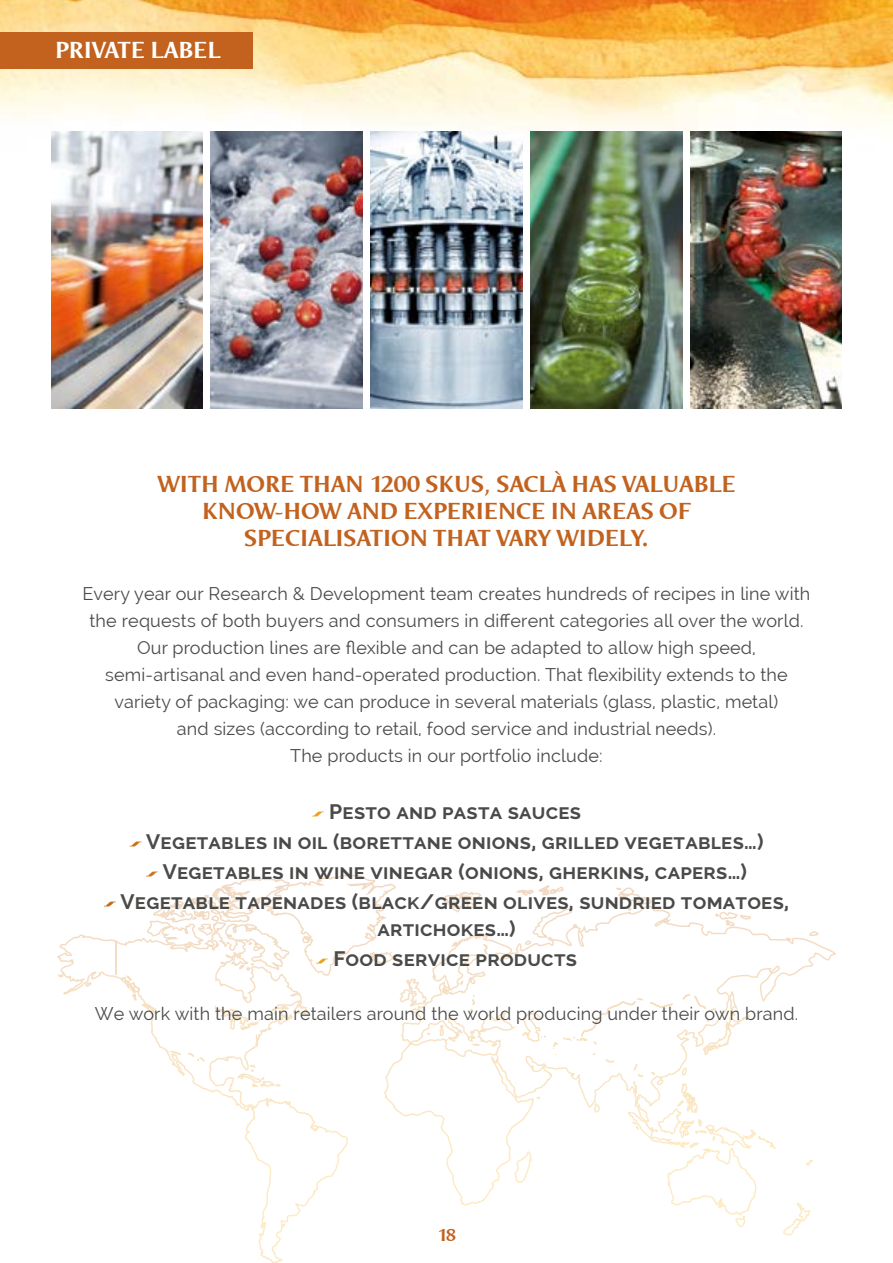
<style>
.page{position:relative;width:893px;height:1263px;background:#fff}
.page>*{position:absolute;margin:0;border:0;box-sizing:border-box;transform-origin:0 0}
.t1{font:700 24px/27px "Odense";color:#c2621e;text-align:center}
.t2{font:700 24px "Odense";color:#fff}
.t3{font:700 21px/30px "Raleway";letter-spacing:.01em;color:#4a4a49;text-align:center}
.t4{font:18px/27px "Raleway";letter-spacing:.01em;color:#4a4a49;text-align:center}
.t5{font:700 18px "Odense";color:#c2621e}
.s1{font-family:"Chaparral Pro";font-weight:400;color:#fff}
</style>
<div class="page">
<img style="left:0;top:0;width:893px;height:172px">
<svg style="left:717px;top:1206px;width:94px;height:30px"></svg>
<svg style="left:384px;top:910px;width:452px;height:296px"></svg>
<svg style="left:809px;top:930px;width:10px;height:7px"></svg>
<svg style="left:784px;top:937px;width:7px;height:5px"></svg>
<svg style="left:644px;top:918px;width:26px;height:26px"></svg>
<svg style="left:615px;top:887px;width:43px;height:24px"></svg>
<svg style="left:516px;top:885px;width:48px;height:11px"></svg>
<svg style="left:57px;top:934px;width:291px;height:329px"></svg>
<svg style="left:235px;top:1064px;width:48px;height:27px"></svg>
<svg style="left:85px;top:982px;width:7px;height:6px"></svg>
<svg style="left:536px;top:1095px;width:6px;height:5px"></svg>
<svg style="left:524px;top:908px;width:55px;height:38px"></svg>
<svg style="left:713px;top:910px;width:39px;height:30px"></svg>
<svg style="left:116px;top:875px;width:382px;height:172px"></svg>
<svg style="left:57px;top:973px;width:7px;height:5px"></svg>
<img style="left:211px;top:132px;width:151px;height:276px">
<img style="left:51px;top:132px;width:151px;height:276px">
<img style="left:371px;top:132px;width:151px;height:276px">
<img style="left:531px;top:132px;width:151px;height:276px">
<img style="left:691px;top:132px;width:151px;height:276px">
<div style="left:0;top:32px;width:252px;height:36px;background:#c2621e"></div>
<h1 class="t2" style="left:55px;top:36px;width:167px">PRIVATE LABEL</h1>
<h1 class="t1" style="left:158px;top:470px;width:579px">WITH MORE THAN 1200 SKUS, SACLÀ HAS VALUABLE<br>KNOW-HOW AND EXPERIENCE IN AREAS OF<br>SPECIALISATION THAT VARY WIDELY.</h1>
<p class="t4" style="left:83px;top:580px;width:729px">Every year our Research &amp; Development team creates hundreds of recipes in line with the requests of both buyers and consumers in different categories all over the world.<br>Our production lines are flexible and can be adapted to allow high speed, semi-artisanal and even hand-operated production. That flexibility extends to the variety of packaging: we can produce in several materials (glass, plastic, metal)<br>and sizes (according to retail, food service and industrial needs).<br>The products in our portfolio include:</p>
<p class="t3" style="left:104px;top:796px;width:687px"><span class="s1">s</span> Pesto and pasta sauces<br><span class="s1">s</span> Vegetables in oil (borettane onions, grilled vegetables…)<br><span class="s1">s</span> Vegetables in wine vinegar (onions, gherkins, capers…)<br><span class="s1">s</span> Vegetable tapenades (black/green olives, sundried tomatoes,</p>
<p class="t3" style="left:316px;top:914px;width:263px">artichokes…)<br><span class="s1">s</span> Food service products</p>
<p class="t4" style="left:95px;top:1000px;width:705px">We work with the main retailers around the world producing under their own brand.</p>
<p class="t5" style="left:437px;top:1225px;width:20px">18</p>
</div>
